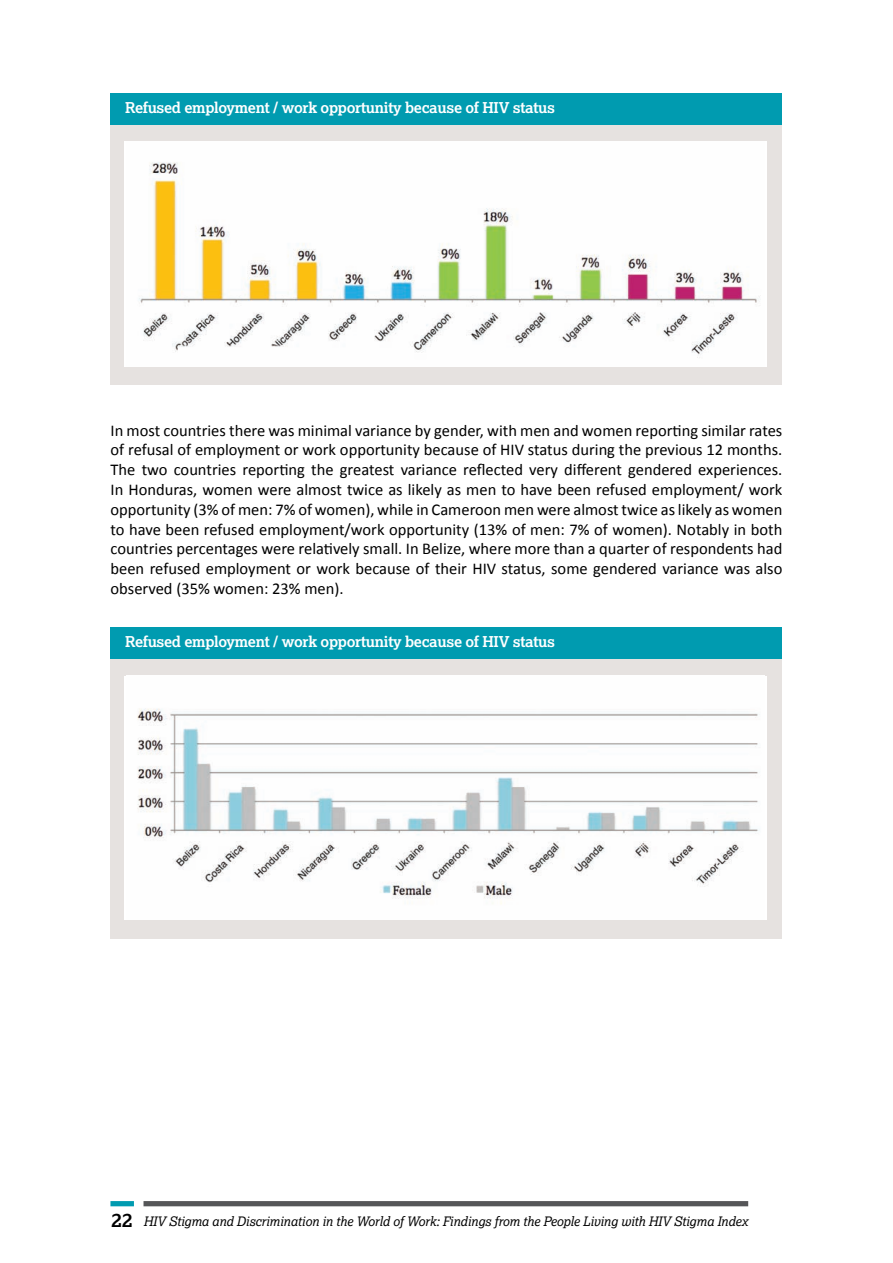
<style>
.page{position:relative;width:893px;height:1263px;background:#fff}
.page>*{position:absolute;margin:0;border:0;box-sizing:border-box;transform-origin:0 0}
.t1{font:16.5px/19.8px "Calibri";color:#000001;text-align:justify}
.t2{font:700 15px "Lexia";letter-spacing:-.02em;color:#fff}
.t3{font:italic 13.05px "Lexia";letter-spacing:-.01em;color:#000001}
.s1{font-weight:700;font-style:normal;font-size:19.5px}
</style>
<div class="page">
<div style="left:110px;top:1201px;width:24px;height:5px;background:#009bb0"></div>
<div style="left:144px;top:1201px;width:604px;height:5px;background:#555658"></div>
<div style="left:110px;top:94px;width:672px;height:291px;background:#e6e2e0"></div>
<div style="left:110px;top:628px;width:672px;height:311px;background:#e6e2e0"></div>
<div style="left:110px;top:94px;width:672px;height:31px;background:#009bb0"></div>
<div style="left:110px;top:628px;width:672px;height:31px;background:#009bb0"></div>
<img style="left:127px;top:141px;width:637px;height:226px">
<img style="left:127px;top:675px;width:637px;height:244px">
<p class="t2" style="left:125px;top:99px;width:431px">Refused employment / work opportunity because of HIV status</p>
<p class="t1" style="left:111px;top:420px;width:673px">In most countries there was minimal variance by gender, with men and women reporting similar rates of refusal of employment or work opportunity because of HIV status during the previous 12 months.<br>The two countries reporting the greatest variance reflected very different gendered experiences.<br>In Honduras, women were almost twice as likely as men to have been refused employment/ work opportunity (3% of men: 7% of women), while in Cameroon men were almost twice as likely as women to have been refused employment/work opportunity (13% of men: 7% of women). Notably in both countries percentages were relatively small. In Belize, where more than a quarter of respondents had been refused employment or work because of their HIV status, some gendered variance was also observed (35% women: 23% men).</p>
<p class="t2" style="left:125px;top:633px;width:431px">Refused employment / work opportunity because of HIV status</p>
<p class="t3" style="left:112px;top:1213px;width:638px"><span class="s1">22</span> HIV Stigma and Discrimination in the World of Work: Findings from the People Living with HIV Stigma Index</p>
</div>
